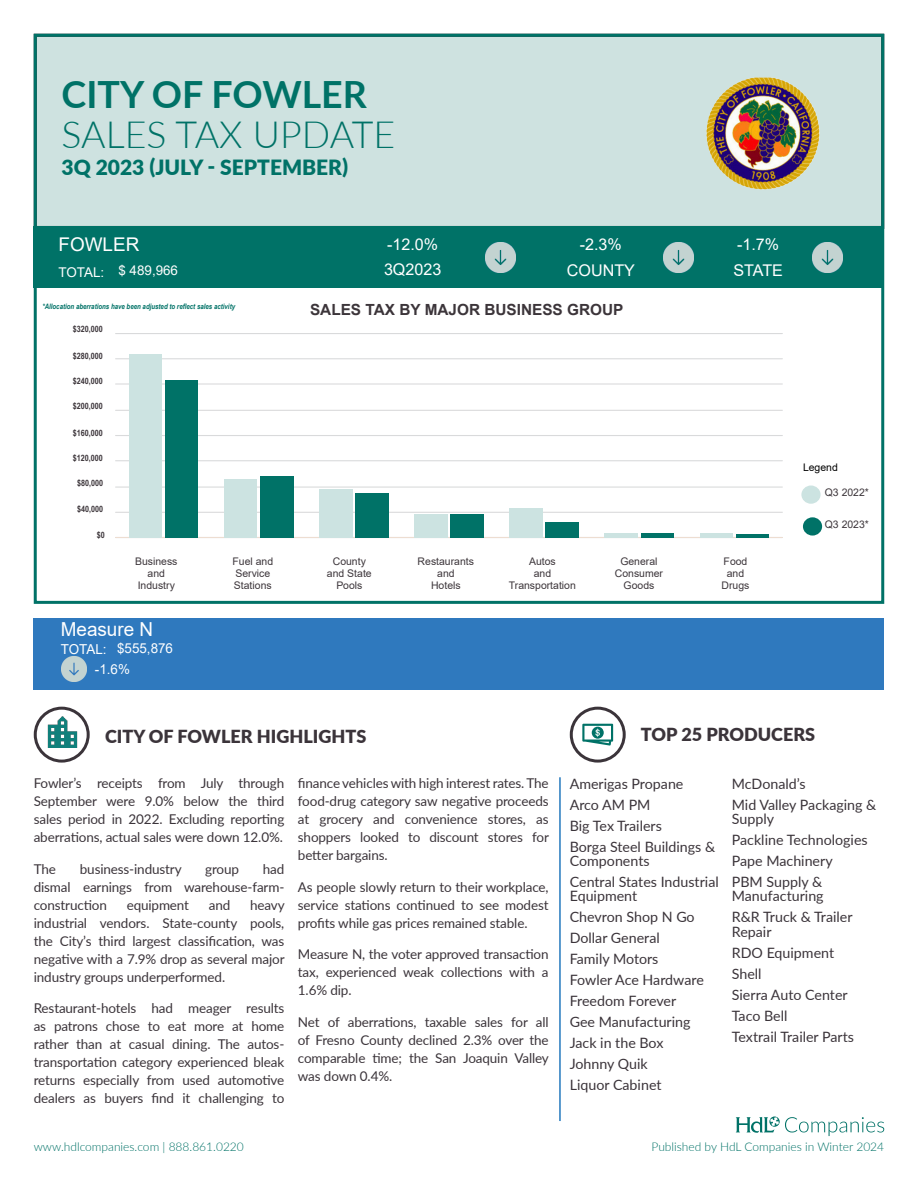
<style>
.page{position:relative;width:918px;height:1188px;background:#fff}
.page>*{position:absolute;margin:0;border:0;box-sizing:border-box;transform-origin:0 0}
.t1{font:300 37.5px "Lato";color:#007267}
.t2{font:700 37.5px "Lato";color:#007267}
.t3{font:900 21px "Lato";color:#007267}
.t4{font:19.35px "Arial";color:#fff}
.t5{font:18.9px "Arial";color:#fff}
.t6{font:900 18px "Lato";color:#3b343a}
.t7{font:16.2px "Arial";color:#fff}
.t8{font:700 15.3px "Arial";color:#3c353a}
.t9{font:14.25px/14.2px "Lato";color:#3b343a}
.t10{font:13.65px/20.4px "Arial";color:#fff}
.t11{font:13.5px/18px "Lato";letter-spacing:-.01em;color:#3b343a;text-align:justify}
.t12{font:13.35px "Arial";color:#fff}
.t13{font:300 12px "Lato";color:#007267}
.t14{font:10.5px/12.1px "Arial";color:#3c353a;text-align:center}
.t15{font:10.5px "Arial";color:#000}
.t16{font:700 8.7px "Arial Narrow";color:#3c353a}
.t17{font:italic 700 7.5px "Arial Narrow";color:#007267}
</style>
<div class="page">
<div style="left:35px;top:35px;width:848px;height:192px;background:#cee2e0"></div>
<div style="left:34px;top:34px;width:850px;height:570px;border:3px solid #007267"></div>
<svg style="left:736px;top:1116px;width:148px;height:20px"></svg>
<hr style="left:559px;top:777px;width:2px;height:344px;background:#2479be">
<div style="left:801px;top:486px;width:20px;height:18px;background:#cce3e1;border-radius:50%"></div>
<div style="left:803px;top:517px;width:19px;height:19px;background:#007267;border-radius:50%"></div>
<hr style="left:116px;top:512px;width:666px;height:1px;background:#d9dadb">
<hr style="left:116px;top:487px;width:666px;height:1px;background:#d9dadb">
<hr style="left:116px;top:460px;width:666px;height:1px;background:#d9dadb">
<hr style="left:116px;top:435px;width:666px;height:1px;background:#d9dadb">
<hr style="left:116px;top:410px;width:666px;height:1px;background:#d9dadb">
<hr style="left:116px;top:383px;width:666px;height:2px;background:#d9dadb">
<hr style="left:116px;top:358px;width:666px;height:1px;background:#d9dadb">
<hr style="left:116px;top:333px;width:666px;height:1px;background:#d9dadb">
<hr style="left:116px;top:537px;width:666px;height:1px;background:#edddd1">
<div style="left:129px;top:354px;width:32px;height:184px;background:#cce3e1"></div>
<div style="left:224px;top:479px;width:33px;height:59px;background:#cce3e1"></div>
<div style="left:319px;top:489px;width:34px;height:49px;background:#cce3e1"></div>
<div style="left:414px;top:514px;width:34px;height:24px;background:#cce3e1"></div>
<div style="left:509px;top:508px;width:34px;height:30px;background:#cce3e1"></div>
<div style="left:604px;top:533px;width:34px;height:5px;background:#cce3e1"></div>
<div style="left:700px;top:533px;width:33px;height:5px;background:#cce3e1"></div>
<div style="left:165px;top:380px;width:33px;height:158px;background:#007267"></div>
<div style="left:260px;top:476px;width:34px;height:62px;background:#007267"></div>
<div style="left:355px;top:493px;width:34px;height:45px;background:#007267"></div>
<div style="left:450px;top:514px;width:34px;height:24px;background:#007267"></div>
<div style="left:545px;top:522px;width:34px;height:16px;background:#007267"></div>
<div style="left:641px;top:533px;width:33px;height:5px;background:#007267"></div>
<hr style="left:736px;top:534px;width:33px;height:4px;background:#007267">
<img style="left:706px;top:77px;width:114px;height:113px">
<div style="left:570px;top:707px;width:56px;height:56px;border:3px solid #3b343a;border-radius:50%"></div>
<svg style="left:582px;top:724px;width:31px;height:22px"></svg>
<img style="left:43px;top:714px;width:39px;height:38px">
<div style="left:34px;top:707px;width:56px;height:56px;border:3px solid #3b343a;border-radius:50%"></div>
<div style="left:34px;top:618px;width:850px;height:72px;background:#2f79be"></div>
<img style="left:61px;top:657px;width:26px;height:25px">
<div style="left:34px;top:227px;width:850px;height:61px;background:#007267"></div>
<img style="left:485px;top:242px;width:31px;height:31px">
<img style="left:663px;top:242px;width:31px;height:31px">
<img style="left:812px;top:242px;width:31px;height:31px">
<p class="t2" style="left:62px;top:66px;width:307px">CITY OF FOWLER</p>
<p class="t1" style="left:62px;top:109px;width:335px">SALES TAX UPDATE</p>
<p class="t3" style="left:62px;top:151px;width:288px">3Q 2023 (JULY - SEPTEMBER)</p>
<p class="t5" style="left:58px;top:231px;width:82px">FOWLER</p>
<p class="t12" style="left:58px;top:262px;width:121px">TOTAL: $ 489,966</p>
<p class="t7" style="left:387px;top:233px;width:53px">-12.0%</p>
<p class="t7" style="left:580px;top:233px;width:44px">-2.3%</p>
<p class="t7" style="left:737px;top:233px;width:44px">-1.7%</p>
<p class="t7" style="left:567px;top:259px;width:70px">COUNTY</p>
<p class="t7" style="left:733px;top:259px;width:51px">STATE</p>
<p class="t7" style="left:384px;top:258px;width:59px">3Q2023</p>
<p class="t17" style="left:42px;top:301px;width:194px">*Allocation aberrations have been adjusted to reflect sales activity</p>
<p class="t16" style="left:73px;top:323px;width:31px">$320,000</p>
<p class="t16" style="left:73px;top:349px;width:31px">$280,000</p>
<p class="t16" style="left:73px;top:374px;width:31px">$240,000</p>
<p class="t16" style="left:73px;top:400px;width:31px">$200,000</p>
<p class="t16" style="left:73px;top:426px;width:31px">$160,000</p>
<p class="t16" style="left:73px;top:451px;width:31px">$120,000</p>
<p class="t16" style="left:77px;top:476px;width:27px">$80,000</p>
<p class="t16" style="left:77px;top:503px;width:27px">$40,000</p>
<p class="t16" style="left:97px;top:528px;width:9px">$0</p>
<p class="t14" style="left:135px;top:555px;width:44px">Business and<br>Industry</p>
<p class="t4" style="left:61px;top:616px;width:94px">Measure N</p>
<p class="t10" style="left:117px;top:638px;width:57px">$555,876</p>
<p class="t10" style="left:95px;top:639px;width:37px;text-indent:-34px">TOTAL: -1.6%</p>
<p class="t14" style="left:232px;top:555px;width:42px;text-align:left">Fuel and<br>Service<br>Stations</p>
<p class="t8" style="left:310px;top:299px;width:315px">SALES TAX BY MAJOR BUSINESS GROUP</p>
<p class="t14" style="left:327px;top:555px;width:46px">County and State<br>Pools</p>
<p class="t14" style="left:418px;top:555px;width:58px">Restaurants and<br>Hotels</p>
<p class="t14" style="left:509px;top:555px;width:69px">Autos<br>and<br>Transportation</p>
<p class="t14" style="left:615px;top:555px;width:50px">General<br>Consumer<br>Goods</p>
<p class="t14" style="left:722px;top:555px;width:29px">Food and<br>Drugs</p>
<p class="t15" style="left:803px;top:460px;width:36px">Legend</p>
<p class="t14" style="left:825px;top:486px;width:46px">Q3 2022*</p>
<p class="t14" style="left:825px;top:518px;width:46px">Q3 2023*</p>
<p class="t6" style="left:105px;top:723px;width:263px">CITY OF FOWLER HIGHLIGHTS</p>
<p class="t6" style="left:641px;top:721px;width:176px">TOP 25 PRODUCERS</p>
<p class="t11" style="left:34px;top:774px;width:252px">Fowler’s receipts from July through September were 9.0% below the third sales period in 2022. Excluding reporting aberrations, actual sales were down 12.0%.</p>
<p class="t11" style="left:34px;top:859px;width:24px">The</p>
<p class="t11" style="left:80px;top:859px;width:103px">business-industry</p>
<p class="t11" style="left:205px;top:859px;width:35px">group</p>
<p class="t11" style="left:34px;top:859px;width:252px;text-indent:229px">had dismal earnings from warehouse-farm&shy;construction</p>
<p class="t11" style="left:34px;top:895px;width:252px;text-indent:216px">heavy industrial vendors. State-county pools, the City’s third largest classification, was negative with a 7.9% drop as several major industry groups underperformed.</p>
<p class="t11" style="left:34px;top:999px;width:252px">Restaurant-hotels had meager results as patrons chose to eat more at home rather than at casual dining. The autos&shy;transportation category experienced bleak returns especially from used automotive dealers as buyers find it challenging to</p>
<p class="t11" style="left:127px;top:895px;width:64px">equipment</p>
<p class="t11" style="left:209px;top:895px;width:23px">and</p>
<p class="t11" style="left:298px;top:774px;width:252px">finance vehicles with high interest rates. The food-drug category saw negative proceeds at grocery and convenience stores, as shoppers looked to discount stores for better bargains.</p>
<p class="t11" style="left:298px;top:877px;width:252px">As people slowly return to their workplace, service stations continued to see modest profits while gas prices remained stable.</p>
<p class="t11" style="left:298px;top:945px;width:252px">Measure N, the voter approved transaction tax, experienced weak collections with a 1.6% dip.</p>
<p class="t11" style="left:298px;top:1012px;width:252px">Net of aberrations, taxable sales for all of Fresno County declined 2.3% over the comparable time; the San Joaquin Valley was down 0.4%.</p>
<p class="t13" style="left:34px;top:1139px;width:212px">www.hdlcompanies.com | 888.861.0220</p>
<p class="t9" style="left:570px;top:776px;width:115px">Amerigas Propane</p>
<p class="t9" style="left:570px;top:797px;width:82px">Arco AM PM</p>
<p class="t9" style="left:570px;top:818px;width:94px">Big Tex Trailers</p>
<p class="t9" style="left:570px;top:839px;width:147px">Borga Steel Buildings &amp;<br>Components</p>
<p class="t9" style="left:570px;top:874px;width:151px">Central States Industrial<br>Equipment</p>
<p class="t9" style="left:570px;top:909px;width:126px">Chevron Shop N Go</p>
<p class="t9" style="left:570px;top:930px;width:92px">Dollar General</p>
<p class="t9" style="left:570px;top:951px;width:90px">Family Motors</p>
<p class="t9" style="left:570px;top:972px;width:136px">Fowler Ace Hardware</p>
<p class="t9" style="left:570px;top:993px;width:108px">Freedom Forever</p>
<p class="t9" style="left:570px;top:1014px;width:122px">Gee Manufacturing</p>
<p class="t9" style="left:570px;top:1035px;width:95px">Jack in the Box</p>
<p class="t9" style="left:570px;top:1056px;width:80px">Johnny Quik</p>
<p class="t9" style="left:570px;top:1077px;width:93px">Liquor Cabinet</p>
<p class="t9" style="left:732px;top:776px;width:75px">McDonald’s</p>
<p class="t9" style="left:732px;top:797px;width:146px">Mid Valley Packaging &amp;<br>Supply</p>
<p class="t9" style="left:732px;top:832px;width:137px">Packline Technologies</p>
<p class="t9" style="left:732px;top:853px;width:102px">Pape Machinery</p>
<p class="t9" style="left:732px;top:874px;width:93px">PBM Supply &amp;<br>Manufacturing</p>
<p class="t9" style="left:732px;top:909px;width:122px">R&amp;R Truck &amp; Trailer<br>Repair</p>
<p class="t9" style="left:732px;top:945px;width:104px">RDO Equipment</p>
<p class="t9" style="left:732px;top:966px;width:31px">Shell</p>
<p class="t9" style="left:732px;top:987px;width:117px">Sierra Auto Center</p>
<p class="t9" style="left:732px;top:1008px;width:57px">Taco Bell</p>
<p class="t9" style="left:732px;top:1029px;width:124px">Textrail Trailer Parts</p>
<p class="t13" style="left:651px;top:1139px;width:234px">Published by HdL Companies in Winter 2024</p>
</div>
